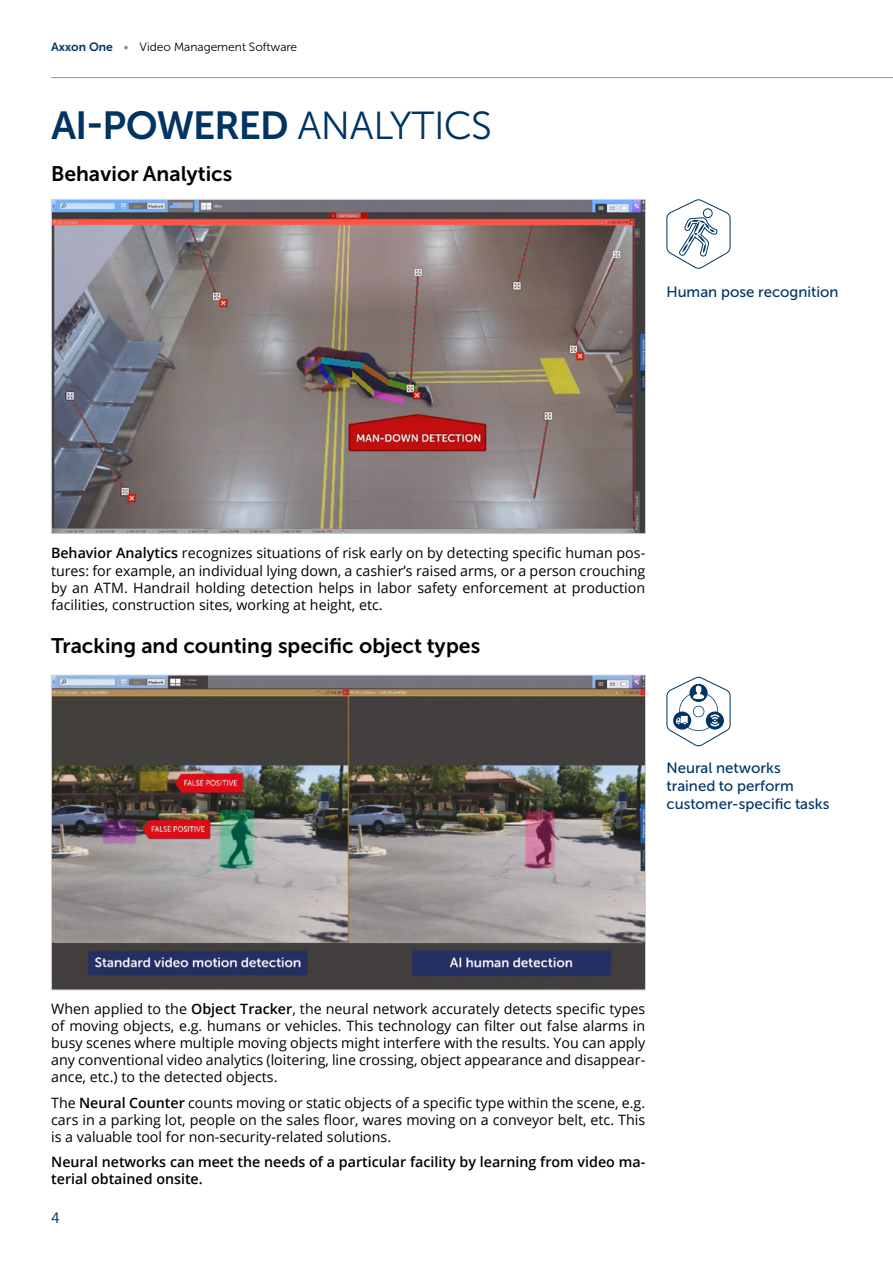
<style>
.page{position:relative;width:893px;height:1263px;background:#fff}
.page>*{position:absolute;margin:0;border:0;box-sizing:border-box;transform-origin:0 0}
.t1{font:39px "Museo Sans Cyrl 700";letter-spacing:-.02em;color:#003462}
.t2{font:21px "Museo Sans Cyrl 700";color:#000}
.t3{font:15px/18px "Museo Sans Cyrl 500";color:#003462}
.t4{font:15px "Segoe UI";color:#003462}
.t5{font:14.25px/17.1px "Open Sans";color:#000;text-align:justify}
.t6{font:600 14.25px/17.1px "Open Sans";color:#000}
.t7{font:12px "Museo Sans Cyrl 300";color:#000}
.t8{font:12px "Museo Sans Cyrl 700";color:#003462}
.s1{font-family:"Museo Sans Cyrl 300"}
.s2{font-weight:600}
</style>
<div class="page">
<svg style="left:124px;top:46px;width:4px;height:4px"></svg>
<hr style="left:51px;top:77px;width:842px;height:1px;background:#8c94aa">
<svg style="left:666px;top:199px;width:65px;height:70px"></svg>
<svg style="left:666px;top:677px;width:65px;height:70px"></svg>
<img style="left:53px;top:677px;width:591px;height:311px">
<img style="left:53px;top:201px;width:591px;height:331px">
<p class="t8" style="left:51px;top:41px;width:63px">Axxon One</p>
<p class="t7" style="left:139px;top:41px;width:159px">Video Management Software</p>
<h1 class="t1" style="left:51px;top:104px;width:442px">AI-POWERED <span class="s1">ANALYTICS</span></h1>
<h2 class="t2" style="left:51px;top:162px;width:183px">Behavior Analytics</h2>
<p class="t3" style="left:666px;top:283px;width:174px">Human pose recognition</p>
<p class="t5" style="left:51px;top:544px;width:596px"><span class="s2">Behavior Analytics</span> recognizes situations of risk early on by detecting specific human pos&shy;tures: for example, an individual lying down, a cashier’s raised arms, or a person crouching by an ATM. Handrail holding detection helps in labor safety enforcement at production facilities, construction sites, working at height, etc.</p>
<h2 class="t2" style="left:51px;top:634px;width:431px">Tracking and counting specific object types</h2>
<p class="t3" style="left:667px;top:759px;width:164px">Neural networks trained to perform customer-specific tasks</p>
<p class="t5" style="left:51px;top:999px;width:596px">When applied to the <span class="s2">Object Tracker</span>, the neural network accurately detects specific types of moving objects, e.g. humans or vehicles. This technology can filter out false alarms in busy scenes where multiple moving objects might interfere with the results. You can apply any conventional video analytics (loitering, line crossing, object appearance and disappear&shy;ance, etc.) to the detected objects.</p>
<p class="t5" style="left:51px;top:1093px;width:595px">The <span class="s2">Neural Counter</span> counts moving or static objects of a specific type within the scene, e.g. cars in a parking lot, people on the sales floor, wares moving on a conveyor belt, etc. This is a valuable tool for non-security-related solutions.</p>
<p class="t6" style="left:51px;top:1153px;width:596px">Neural networks can meet the needs of a particular facility by learning from video ma&shy;terial obtained onsite.</p>
<p class="t4" style="left:51px;top:1207px;width:10px">4</p>
</div>
